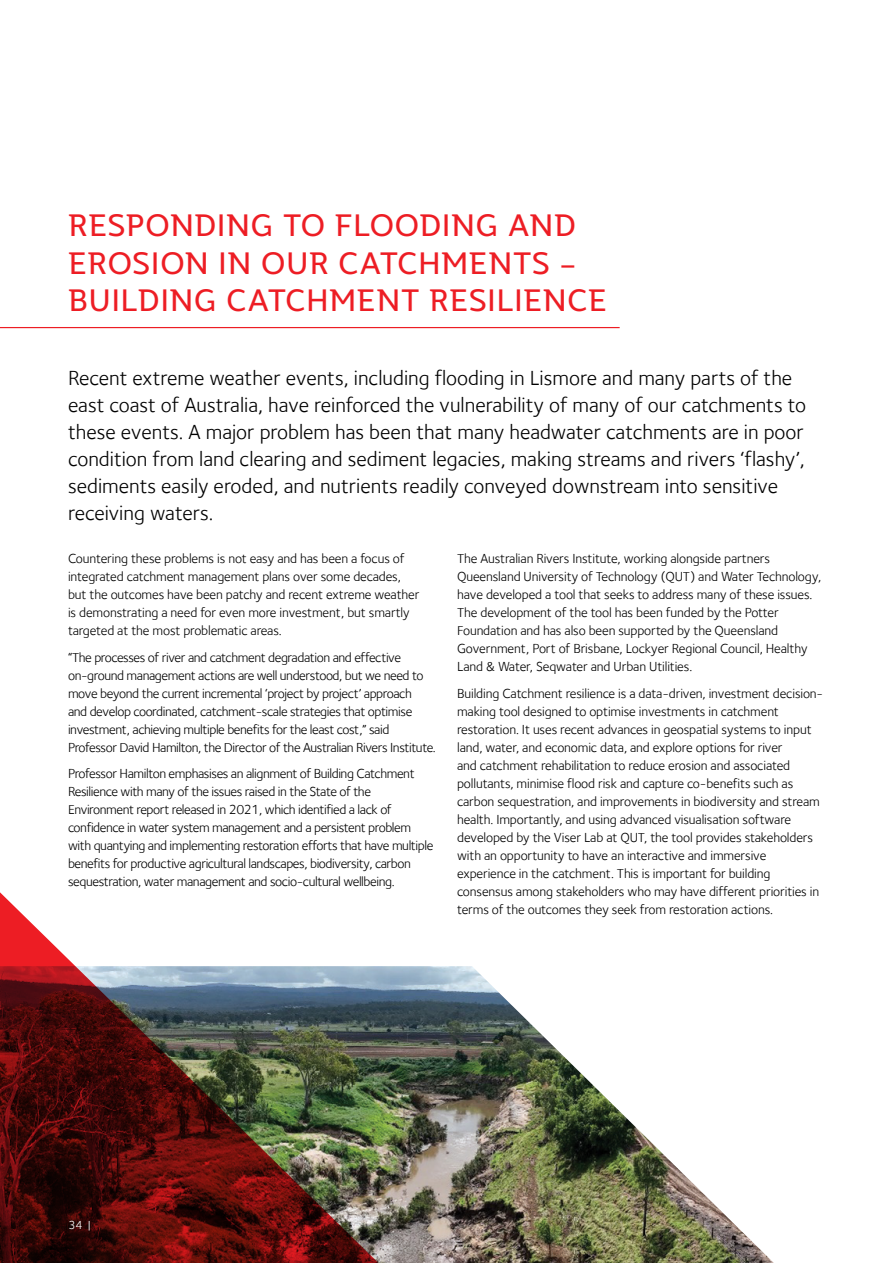
<style>
.page{position:relative;width:893px;height:1263px;background:#fff}
.page>*{position:absolute;margin:0;border:0;box-sizing:border-box;transform-origin:0 0}
.Page_Title_1_Red_Sma{font:30px/37.5px "Jotia";letter-spacing:.01em;color:#ed1d24}
.Intro{font:21px/27px "Foundry Sterling";color:#000}
.Body_Copy{font:13.5px/18px "Foundry Sterling";letter-spacing:-.01em;color:#000}
.Body_Copy-2{font:13.5px/18px "Foundry Sterling";letter-spacing:-.03em;color:#000}
.Footer_Left_White{font:12px "Foundry Sterling";color:#fff}
</style>
<div class="page">
<hr style="left:0;top:327px;width:620px;height:1px;background:#ed1d24">
<img style="left:509px;top:1002px;width:265px;height:261px">
<img style="left:0;top:892px;width:509px;height:371px">
<p class="Page_Title_1_Red_Sma" style="left:68px;top:206px;width:540px">RESPONDING TO FLOODING AND<br>EROSION IN OUR CATCHMENTS –<br>BUILDING CATCHMENT RESILIENCE</p>
<p class="Intro" style="left:68px;top:364px;width:740px">Recent extreme weather events, including flooding in Lismore and many parts of the east coast of Australia, have reinforced the vulnerability of many of our catchments to these events. A major problem has been that many headwater catchments are in poor condition from land clearing and sediment legacies, making streams and rivers ‘flashy’, sediments easily eroded, and nutrients readily conveyed downstream into sensitive receiving waters.</p>
<p class="Body_Copy" style="left:68px;top:550px;width:353px">Countering these problems is not easy and has been a focus of integrated catchment management plans over some decades, but the outcomes have been patchy and recent extreme weather is demonstrating a need for even more investment, but smartly targeted at the most problematic areas.</p>
<p class="Body_Copy-2" style="left:68px;top:648px;width:369px">“The processes of river and catchment degradation and effective on-ground management actions are well understood, but we need to move beyond the current incremental ‘project by project’ approach<br>and develop coordinated, catchment-scale strategies that optimise investment, achieving multiple benefits for the least cost,” said Professor David Hamilton, the Director of the Australian Rivers Institute.</p>
<p class="Body_Copy-2" style="left:68px;top:765px;width:367px">Professor Hamilton emphasises an alignment of Building Catchment Resilience with many of the issues raised in the State of the Environment report released in 2021, which identified a lack of confidence in water system management and a persistent problem with quantying and implementing restoration efforts that have multiple benefits for productive agricultural landscapes, biodiversity, carbon sequestration, water management and socio-cultural wellbeing.</p>
<p class="Body_Copy" style="left:457px;top:550px;width:366px">The Australian Rivers Institute, working alongside partners Queensland University of Technology (QUT) and Water Technology, have developed a tool that seeks to address many of these issues.<br>The development of the tool has been funded by the Potter Foundation and has also been supported by the Queensland Government, Port of Brisbane, Lockyer Regional Council, Healthy Land &amp; Water, Seqwater and Urban Utilities.</p>
<p class="Body_Copy" style="left:457px;top:684px;width:368px">Building Catchment resilience is a data-driven, investment decision&shy;making tool designed to optimise investments in catchment restoration. It uses recent advances in geospatial systems to input land, water, and economic data, and explore options for river<br>and catchment rehabilitation to reduce erosion and associated pollutants, minimise flood risk and capture co-benefits such as carbon sequestration, and improvements in biodiversity and stream health. Importantly, and using advanced visualisation software developed by the Viser Lab at QUT, the tool provides stakeholders with an opportunity to have an interactive and immersive experience in the catchment. This is important for building consensus among stakeholders who may have different priorities in terms of the outcomes they seek from restoration actions.</p>
<p class="Footer_Left_White" style="left:68px;top:1218px;width:24px">34 |</p>
</div>
